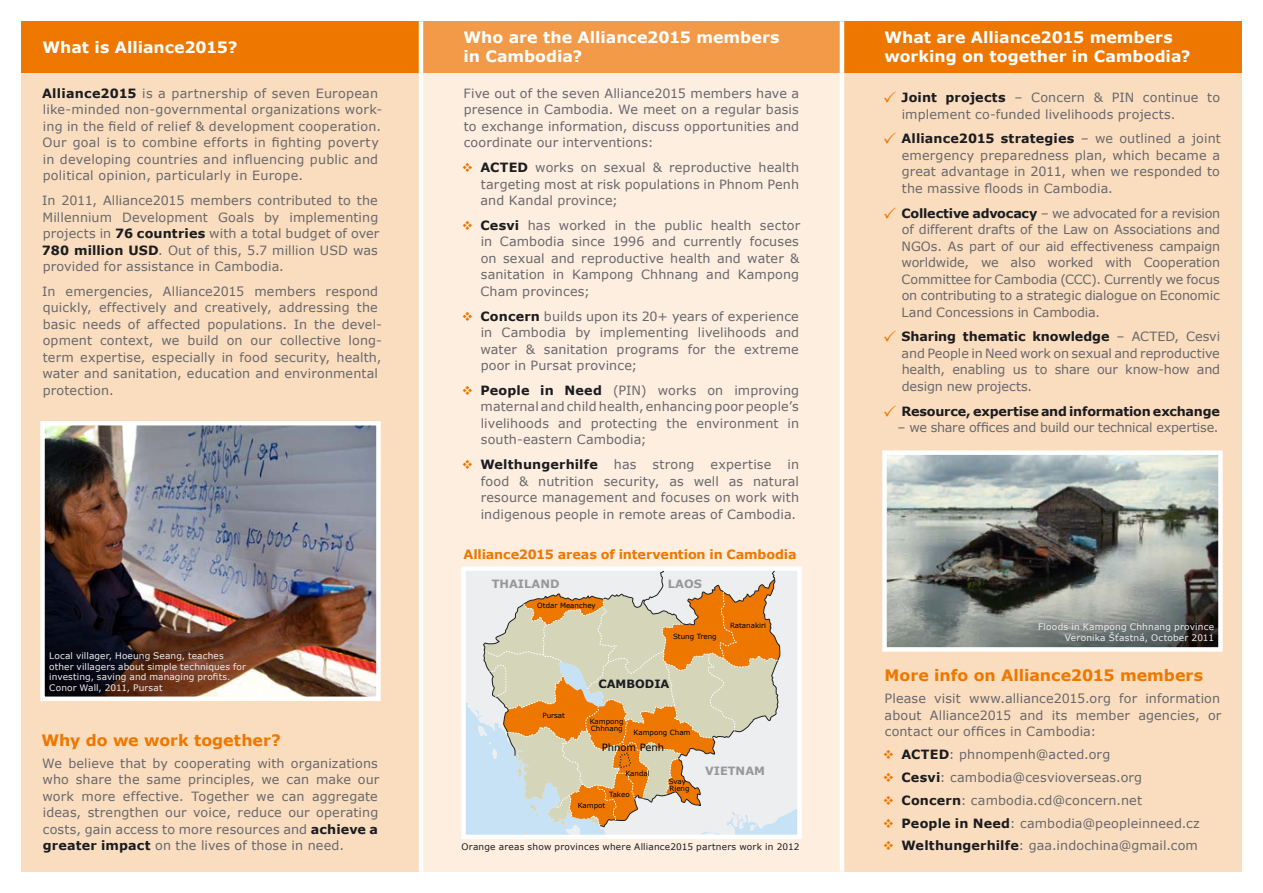
<style>
.page{position:relative;width:1263px;height:893px;background:#fff}
.page>*{position:absolute;margin:0;border:0;box-sizing:border-box;transform-origin:0 0}
.t1{font:700 15.75px/18.9px "Verdana";color:#fff}
.t2{font:700 15.75px "Verdana";color:#e70}
.t3{font:12.75px/16.5px "Verdana";letter-spacing:.01em;color:#68676c;text-align:justify}
.t4{font:12.75px "Verdana";letter-spacing:-.02em;color:#68676c}
.t5{font:700 12.75px "Verdana";letter-spacing:-.01em;color:#e70}
.t6{font:700 12.75px "Verdana";letter-spacing:-.01em;color:#1b1c20}
.t7{font:700 12.75px "Verdana";letter-spacing:.015em;color:#1b1c20}
.t8{font:700 11.4px "Verdana";color:#98989c}
.t9{font:700 11.4px "Verdana";color:#1b1c20}
.t10{font:10.05px "Verdana";color:#000001}
.t11{font:9px/10.8px "Verdana";letter-spacing:.015em;color:#edeeef}
.t12{font:9px "Verdana";letter-spacing:.02em;color:#1b1c20}
.t13{font:7.2px/7.2px "Verdana";color:#000001}
.s1{font-weight:700;color:#1b1c20}
.s2{color:#e70}
</style>
<div class="page">
<div style="left:421px;top:21px;width:421px;height:851px;background:#fdeee0"></div>
<div style="left:21px;top:21px;width:400px;height:851px;background:#faddbe"></div>
<div style="left:842px;top:21px;width:400px;height:851px;background:#faddbe"></div>
<div style="left:21px;top:21px;width:400px;height:51px;background:#e70"></div>
<div style="left:421px;top:21px;width:421px;height:51px;background:#f29a48"></div>
<div style="left:842px;top:21px;width:400px;height:51px;background:#e70"></div>
<hr style="left:419px;top:21px;width:4px;height:851px;background:#fff">
<hr style="left:840px;top:21px;width:4px;height:851px;background:#fff">
<img style="left:45px;top:426px;width:331px;height:270px">
<div style="left:40px;top:421px;width:341px;height:280px;border:4px solid #fff"></div>
<img style="left:887px;top:455px;width:331px;height:192px">
<div style="left:882px;top:450px;width:341px;height:202px;border:4px solid #fff"></div>
<svg style="left:783px;top:571px;width:14px;height:263px;fill:#edeeef"></svg>
<svg style="left:466px;top:571px;width:317px;height:263px"></svg>
<div style="left:461px;top:566px;width:341px;height:273px;border:4px solid #fff"></div>
<p class="t1" style="left:43px;top:37px;width:197px">What is Alliance2015?</p>
<p class="t1" style="left:463px;top:28px;width:317px">Who are the Alliance2015 members in Cambodia?</p>
<p class="t1" style="left:884px;top:28px;width:307px">What are Alliance2015 members working on together in Cambodia?</p>
<p class="t3" style="left:42px;top:85px;width:341px;text-align:left"><span class="s1">Alliance2015</span> is a partnership of seven European like-minded non-governmental organizations work&shy;ing in the field of relief &amp; development cooperation.<br>Our goal is to combine efforts in fighting poverty in developing countries and influencing public and political opinion, particularly in Europe.</p>
<p class="t3" style="left:42px;top:192px;width:339px">In 2011, Alliance2015 members contributed to the Millennium Development Goals by implementing projects in <span class="s1">76 countries</span> with a total budget of over <span class="s1">780 million USD</span>. Out of this, 5.7 million USD was provided for assistance in Cambodia.</p>
<p class="t3" style="left:42px;top:283px;width:341px;text-align:left">In emergencies, Alliance2015 members respond quickly, effectively and creatively, addressing the basic needs of affected populations. In the devel&shy;opment context, we build on our collective long&shy;term expertise, especially in food security, health, water and sanitation, education and environmental protection.</p>
<p class="t11" style="left:49px;top:650px;width:198px">Local villager, Hoeung Seang, teaches other villagers about simple techniques for investing, saving and managing profits.<br>Conor Wall, 2011, Pursat</p>
<p class="t2" style="left:42px;top:729px;width:241px">Why do we work together?</p>
<p class="t3" style="left:42px;top:755px;width:339px">We believe that by cooperating with organizations who share the same principles, we can make our work more effective. Together we can aggregate ideas, strengthen our voice, reduce our operating costs, gain access to more resources and <span class="s1">achieve a greater impact</span> on the lives of those in need.</p>
<p class="t3" style="left:464px;top:85px;width:337px">Five out of the seven Alliance2015 members have a presence in Cambodia. We meet on a regular basis to exchange information, discuss opportunities and coordinate our interventions:</p>
<p class="t3" style="left:481px;top:159px;width:320px;text-indent:-19px"><span class="s2">❖</span> <span class="s1">ACTED</span> works on sexual &amp; reproductive health targeting most at risk populations in Phnom Penh and Kandal province;</p>
<p class="t3" style="left:480px;top:217px;width:321px;text-indent:-19px"><span class="s2">❖</span> <span class="s1">Cesvi</span> has worked in the public health sector in Cambodia since 1996 and currently focuses on sexual and reproductive health and water &amp; sanitation in Kampong Chhnang and Kampong Cham provinces;</p>
<p class="t3" style="left:480px;top:308px;width:320px;text-indent:-19px"><span class="s2">❖</span> <span class="s1">Concern</span> builds upon its 20+ years of experience in Cambodia by implementing livelihoods and water &amp; sanitation programs for the extreme poor in Pursat province;</p>
<p class="t3" style="left:481px;top:382px;width:320px;text-indent:-19px"><span class="s2">❖</span> <span class="s1">People in Need</span> (PIN) works on improving maternal and childhealth, enhancing poor people’s livelihoods and protecting the environment in south-eastern Cambodia;</p>
<p class="t7" style="left:462px;top:456px;width:138px"><span class="s2">❖</span> Welthungerhilfe</p>
<p class="t3" style="left:614px;top:456px;width:24px">has</p>
<p class="t3" style="left:653px;top:456px;width:43px">strong</p>
<p class="t3" style="left:711px;top:456px;width:62px">expertise</p>
<p class="t3" style="left:481px;top:456px;width:320px;text-indent:307px">in food &amp; nutrition security, as well as natural resource management and focuses on work with indigenous people in remote areas of Cambodia.</p>
<p class="t5" style="left:463px;top:545px;width:335px">Alliance2015 areas of intervention in Cambodia</p>
<p class="t8" style="left:492px;top:576px;width:69px">THAILAND</p>
<p class="t8" style="left:668px;top:576px;width:35px">LAOS</p>
<p class="t13" style="left:537px;top:601px;width:60px">Otdar Meanchey</p>
<p class="t13" style="left:673px;top:632px;width:45px">Stung Treng</p>
<p class="t13" style="left:730px;top:622px;width:38px">Ratanakiri</p>
<p class="t13" style="left:542px;top:711px;width:24px">Pursat</p>
<p class="t9" style="left:598px;top:676px;width:72px">CAMBODIA</p>
<p class="t13" style="left:590px;top:718px;width:35px">Kampong<br>Chhnang</p>
<p class="t13" style="left:634px;top:729px;width:58px">Kampong Cham</p>
<p class="t10" style="left:602px;top:741px;width:64px">Phnom Penh</p>
<p class="t13" style="left:625px;top:770px;width:26px">Kandal</p>
<p class="t13" style="left:609px;top:790px;width:22px">Takeo</p>
<p class="t13" style="left:578px;top:802px;width:29px">Kampot</p>
<p class="t13" style="left:669px;top:778px;width:22px">Svay<br>Rieng</p>
<p class="t8" style="left:705px;top:763px;width:61px">VIETNAM</p>
<p class="t12" style="left:462px;top:841px;width:339px">Orange areas show provinces where Alliance2015 partners work in 2012</p>
<p class="t3" style="left:901px;top:89px;width:320px"><span class="s1">Joint projects</span> – Concern &amp; PIN continue to implement co-funded livelihoods projects.</p>
<p class="t3" style="left:901px;top:130px;width:321px"><span class="s1">Alliance2015 strategies</span> – we outlined a joint emergency preparedness plan, which became a great advantage in 2011, when we responded to the massive floods in Cambodia.</p>
<p class="t3" style="left:901px;top:205px;width:320px"><span class="s1">Collective advocacy</span> – we advocated for a revision of different drafts of the Law on Associations and NGOs. As part of our aid effectiveness campaign worldwide, we also worked with Cooperation Committee for Cambodia (CCC). Currently we focus on contributing to a strategic dialogue on Economic Land Concessions in Cambodia.</p>
<p class="t3" style="left:901px;top:328px;width:320px"><span class="s1">Sharing thematic knowledge</span> – ACTED, Cesvi and People in Need work on sexual and reproductive health, enabling us to share our know-how and design new projects.</p>
<p class="t6" style="left:901px;top:402px;width:320px">Resource, expertise and information exchange</p>
<p class="t4" style="left:898px;top:419px;width:322px">– we share offices and build our technical expertise.</p>
<p class="t11" style="left:1038px;top:621px;width:177px;text-align:right">Floods in Kampong Chhnang province<br>Veronika Šťastná, October 2011</p>
<p class="t2" style="left:884px;top:665px;width:320px">More info on Alliance2015 members</p>
<p class="t3" style="left:885px;top:690px;width:338px">Please visit www.alliance2015.org for information about Alliance2015 and its member agencies, or contact our offices in Cambodia:</p>
<p class="t3" style="left:883px;top:746px;width:229px"><span class="s2">❖</span> <span class="s1">ACTED</span>: phnompenh@acted.org</p>
<p class="t3" style="left:883px;top:769px;width:261px"><span class="s2">❖</span> <span class="s1">Cesvi</span>: cambodia@cesvioverseas.org</p>
<p class="t3" style="left:883px;top:792px;width:261px"><span class="s2">❖</span> <span class="s1">Concern</span>: cambodia.cd@concern.net</p>
<p class="t3" style="left:883px;top:814px;width:319px"><span class="s2">❖</span> <span class="s1">People in Need</span>: cambodia@peopleinneed.cz</p>
<p class="t3" style="left:883px;top:837px;width:317px"><span class="s2">❖</span> <span class="s1">Welthungerhilfe</span>: gaa.indochina@gmail.com</p>
</div>
